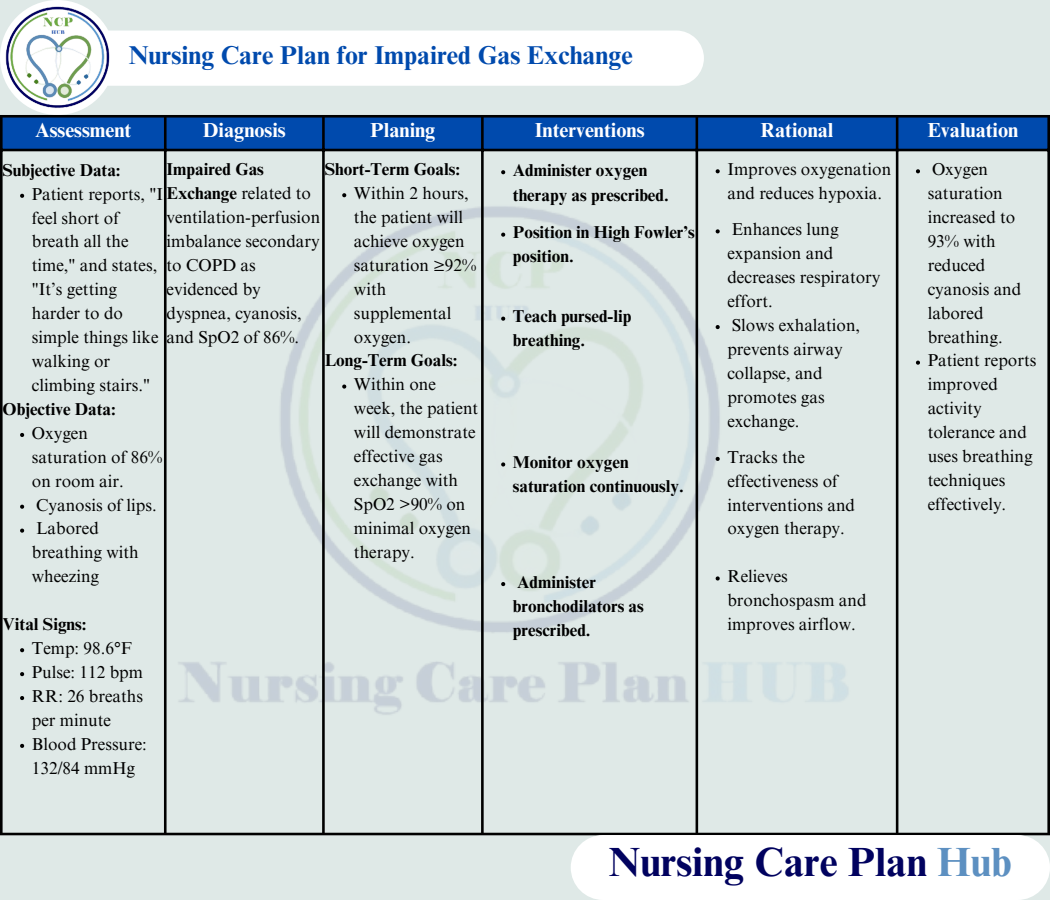
<style>
.page{position:relative;width:1050px;height:900px;background:#dfe9e7}
.page>*{position:absolute;margin:0;border:0;box-sizing:border-box;transform-origin:0 0}
.t1{font:700 40.8px "Times NRMT Pro";color:#01025f}
.t2{font:700 25.8px "Times NRMT Pro";color:#004aad}
.t3{font:700 20.3px "Times NRMT Pro";color:#fff}
.t4{font:17.2px/23.9px "Times NRMT Pro";color:#000}
.t5{font:700 17.2px/23.9px "Times NRMT Pro";color:#000}
.s1{font-weight:700}
.s2{color:#5d90c1}
</style>
<div class="page">
<img style="left:178px;top:190px;width:670px;height:531px">
<div style="left:119px;top:31px;width:585px;height:55px;background:#fff"></div>
<img style="left:0;top:4px;width:119px;height:108px">
<div style="left:3px;top:118px;width:1044px;height:31px;background:#004aad"></div>
<svg style="left:20px;top:194px;width:4px;height:4px"></svg>
<svg style="left:20px;top:433px;width:4px;height:4px"></svg>
<svg style="left:20px;top:505px;width:4px;height:4px"></svg>
<svg style="left:20px;top:529px;width:4px;height:4px"></svg>
<svg style="left:20px;top:648px;width:4px;height:4px"></svg>
<svg style="left:20px;top:672px;width:4px;height:4px"></svg>
<svg style="left:20px;top:696px;width:4px;height:4px"></svg>
<svg style="left:20px;top:744px;width:4px;height:4px"></svg>
<svg style="left:342px;top:193px;width:4px;height:4px"></svg>
<svg style="left:342px;top:385px;width:4px;height:4px"></svg>
<svg style="left:501px;top:170px;width:4px;height:4px"></svg>
<svg style="left:501px;top:233px;width:4px;height:4px"></svg>
<svg style="left:501px;top:317px;width:4px;height:4px"></svg>
<svg style="left:501px;top:462px;width:4px;height:5px"></svg>
<svg style="left:501px;top:582px;width:4px;height:4px"></svg>
<svg style="left:716px;top:169px;width:4px;height:4px"></svg>
<svg style="left:716px;top:229px;width:4px;height:4px"></svg>
<svg style="left:716px;top:325px;width:4px;height:4px"></svg>
<svg style="left:716px;top:457px;width:4px;height:4px"></svg>
<svg style="left:716px;top:576px;width:4px;height:5px"></svg>
<svg style="left:916px;top:169px;width:4px;height:4px"></svg>
<svg style="left:916px;top:361px;width:4px;height:4px"></svg>
<hr style="left:0;top:118px;width:3px;height:715px;background:#000">
<hr style="left:164px;top:118px;width:3px;height:715px;background:#000">
<hr style="left:322px;top:118px;width:3px;height:715px;background:#000">
<hr style="left:481px;top:118px;width:3px;height:715px;background:#000">
<hr style="left:696px;top:118px;width:2px;height:715px;background:#000">
<hr style="left:896px;top:118px;width:2px;height:715px;background:#000">
<hr style="left:1047px;top:118px;width:3px;height:715px;background:#000">
<hr style="left:0;top:115px;width:1050px;height:3px;background:#000">
<hr style="left:0;top:149px;width:1050px;height:2px;background:#000">
<hr style="left:0;top:833px;width:1050px;height:2px;background:#000">
<div style="left:571px;top:835px;width:479px;height:65px;background:#fff;border-radius:32px"></div>
<p class="t2" style="left:129px;top:45px;width:505px">Nursing Care Plan for Impaired Gas Exchange</p>
<p class="t3" style="left:35px;top:123px;width:98px">Assessment</p>
<p class="t3" style="left:203px;top:123px;width:84px">Diagnosis</p>
<p class="t3" style="left:370px;top:123px;width:67px">Planing</p>
<p class="t3" style="left:535px;top:123px;width:111px">Interventions</p>
<p class="t3" style="left:760px;top:123px;width:75px">Rational</p>
<p class="t3" style="left:927px;top:123px;width:93px">Evaluation</p>
<p class="t5" style="left:3px;top:160px;width:120px">Subjective Data:</p>
<p class="t4" style="left:32px;top:184px;width:281px">Patient reports, "I <span class="s1">Exchange</span> related to feel short of<br>breath all the<br>time," and states,<br>"It’s getting<br>harder to do<br>simple things like<br>walking or<br>climbing stairs."</p>
<p class="t5" style="left:3px;top:399px;width:115px">Objective Data:</p>
<p class="t4" style="left:32px;top:423px;width:132px">Oxygen saturation of 86% on room air.</p>
<p class="t4" style="left:36px;top:495px;width:122px">Cyanosis of lips.</p>
<p class="t4" style="left:32px;top:519px;width:108px">Labored breathing with wheezing</p>
<p class="t5" style="left:3px;top:614px;width:85px">Vital Signs:</p>
<p class="t4" style="left:32px;top:638px;width:102px">Temp: 98.6°F</p>
<p class="t4" style="left:32px;top:662px;width:113px">Pulse: 112 bpm</p>
<p class="t4" style="left:32px;top:686px;width:113px">RR: 26 breaths per minute</p>
<p class="t4" style="left:32px;top:734px;width:117px">Blood Pressure:<br>132/84 mmHg</p>
<p class="t4" style="left:727px;top:159px;width:165px">Improves oxygenation and reduces hypoxia.</p>
<p class="t4" style="left:727px;top:220px;width:155px">Enhances lung expansion and decreases respiratory effort.</p>
<p class="t4" style="left:727px;top:315px;width:134px">Slows exhalation, prevents airway collapse, and promotes gas exchange.</p>
<p class="t4" style="left:727px;top:447px;width:129px">Tracks the effectiveness of interventions and oxygen therapy.</p>
<p class="t4" style="left:727px;top:567px;width:141px">Relieves bronchospasm and improves airflow.</p>
<p class="t5" style="left:167px;top:159px;width:99px">Impaired Gas</p>
<p class="t4" style="left:167px;top:207px;width:155px">ventilation-perfusion imbalance secondary to COPD as evidenced by dyspnea, cyanosis, and SpO2 of 86%.</p>
<p class="t5" style="left:325px;top:159px;width:137px">Short-Term Goals:</p>
<p class="t4" style="left:354px;top:183px;width:124px">Within 2 hours, the patient will achieve oxygen saturation ≥92% with supplemental oxygen.</p>
<p class="t5" style="left:325px;top:351px;width:134px">Long-Term Goals:</p>
<p class="t4" style="left:354px;top:375px;width:126px">Within one week, the patient will demonstrate effective gas exchange with<br>SpO2 &gt;90% on minimal oxygen therapy.</p>
<p class="t4" style="left:928px;top:159px;width:95px">Oxygen saturation increased to<br>93% with reduced cyanosis and labored breathing.</p>
<p class="t4" style="left:928px;top:351px;width:110px">Patient reports improved activity tolerance and uses breathing techniques effectively.</p>
<p class="t5" style="left:513px;top:160px;width:157px;line-height:25.1px">Administer oxygen therapy as prescribed.</p>
<p class="t5" style="left:513px;top:223px;width:183px">Position in High Fowler’s position.</p>
<p class="t5" style="left:513px;top:307px;width:120px">Teach pursed-lip breathing.</p>
<p class="t5" style="left:513px;top:453px;width:172px">Monitor oxygen saturation continuously.</p>
<p class="t5" style="left:513px;top:572px;width:132px">Administer bronchodilators as prescribed.</p>
<p class="t1" style="left:609px;top:846px;width:404px">Nursing Care Plan <span class="s2">Hub</span></p>
</div>
